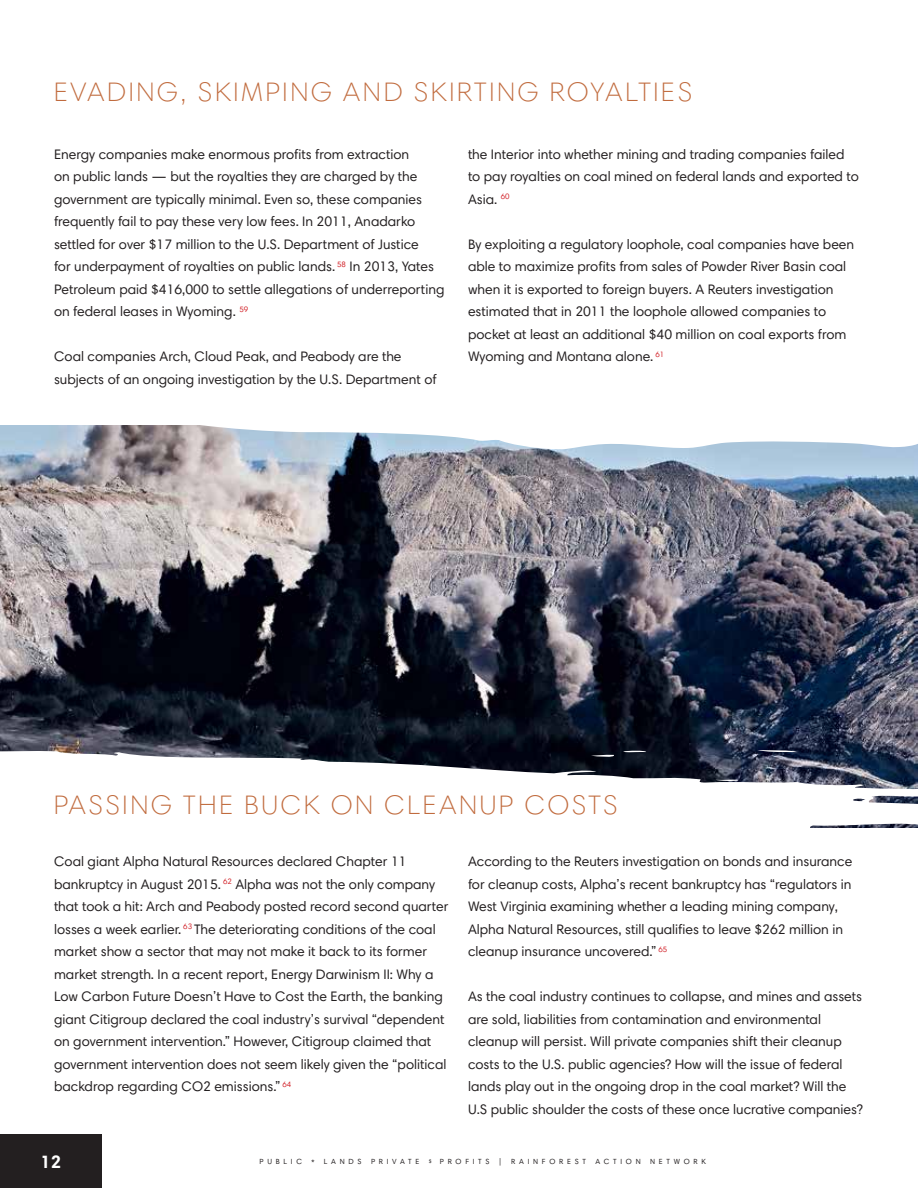
<style>
.page{position:relative;width:918px;height:1188px;background:#fff}
.page>*{position:absolute;margin:0;border:0;box-sizing:border-box;transform-origin:0 0}
.t1{font:300 27px "Harmonia Sans Std";letter-spacing:.1em;color:#b95926}
.t2{font:700 18px "Harmonia Sans Std";color:#fff}
.t3{font:13.8px/22.5px "Harmonia Sans Std";color:#231f20}
.t4{font:7.5px "Harmonia Sans Std";letter-spacing:.5em;color:#231f20}
.s1{font-size:5.25px}
</style>
<div class="page">
<img style="left:0;top:449px;width:918px;height:283px">
<svg style="left:0;top:425px;width:918px;height:24px"></svg>
<div style="left:0;top:1134px;width:102px;height:54px;background:#231f20"></div>
<svg style="left:0;top:732px;width:918px;height:96px"></svg>
<h1 class="t1" style="left:54px;top:76px;width:640px">EVADING, SKIMPING AND SKIRTING ROYALTIES</h1>
<p class="t3" style="left:54px;top:143px;width:392px">Energy companies make enormous profits from extraction<br>on public lands — but the royalties they are charged by the government are typically minimal. Even so, these companies frequently fail to pay these very low fees. In 2011, Anadarko settled for over $17 million to the U.S. Department of Justice<br>for underpayment of royalties on public lands. <sup>58</sup> In 2013, Yates Petroleum paid $416,000 to settle allegations of underreporting on federal leases in Wyoming. <sup>59</sup></p>
<p class="t3" style="left:54px;top:345px;width:384px">Coal companies Arch, Cloud Peak, and Peabody are the subjects of an ongoing investigation by the U.S. Department of</p>
<p class="t3" style="left:468px;top:143px;width:392px">the Interior into whether mining and trading companies failed to pay royalties on coal mined on federal lands and exported to<br>Asia. <sup>60</sup></p>
<p class="t3" style="left:468px;top:233px;width:388px">By exploiting a regulatory loophole, coal companies have been able to maximize profits from sales of Powder River Basin coal when it is exported to foreign buyers. A Reuters investigation estimated that in 2011 the loophole allowed companies to pocket at least an additional $40 million on coal exports from Wyoming and Montana alone. <sup>61</sup></p>
<h1 class="t1" style="left:54px;top:789px;width:565px">PASSING THE BUCK ON CLEANUP COSTS</h1>
<p class="t3" style="left:54px;top:850px;width:396px">Coal giant Alpha Natural Resources declared Chapter 11 bankruptcy in August 2015. <sup>62</sup> Alpha was not the only company that took a hit: Arch and Peabody posted record second quarter losses a week earlier. <sup>63</sup> The deteriorating conditions of the coal market show a sector that may not make it back to its former market strength. In a recent report, Energy Darwinism II: Why a Low Carbon Future Doesn’t Have to Cost the Earth, the banking giant Citigroup declared the coal industry’s survival “dependent on government intervention.” However, Citigroup claimed that government intervention does not seem likely given the “political backdrop regarding CO2 emissions.” <sup>64</sup></p>
<p class="t3" style="left:468px;top:850px;width:386px">According to the Reuters investigation on bonds and insurance for cleanup costs, Alpha’s recent bankruptcy has “regulators in West Virginia examining whether a leading mining company, Alpha Natural Resources, still qualifies to leave $262 million in cleanup insurance uncovered.” <sup>65</sup></p>
<p class="t3" style="left:468px;top:985px;width:396px">As the coal industry continues to collapse, and mines and assets are sold, liabilities from contamination and environmental cleanup will persist. Will private companies shift their cleanup costs to the U.S. public agencies? How will the issue of federal lands play out in the ongoing drop in the coal market? Will the U.S public shoulder the costs of these once lucrative companies?</p>
<h2 class="t2" style="left:40px;top:1150px;width:22px">12</h2>
<p class="t4" style="left:259px;top:1157px;width:44px">PUBLIC</p>
<p class="t4" style="left:311px;top:1157px;width:180px">* LANDS PRIVATE <span class="s1">$</span> PROFITS</p>
<p class="t4" style="left:499px;top:1157px;width:4px">|</p>
<p class="t4" style="left:511px;top:1157px;width:76px">RAINFOREST</p>
<p class="t4" style="left:595px;top:1157px;width:47px">ACTION</p>
<p class="t4" style="left:650px;top:1157px;width:57px">NETWORK</p>
</div>
